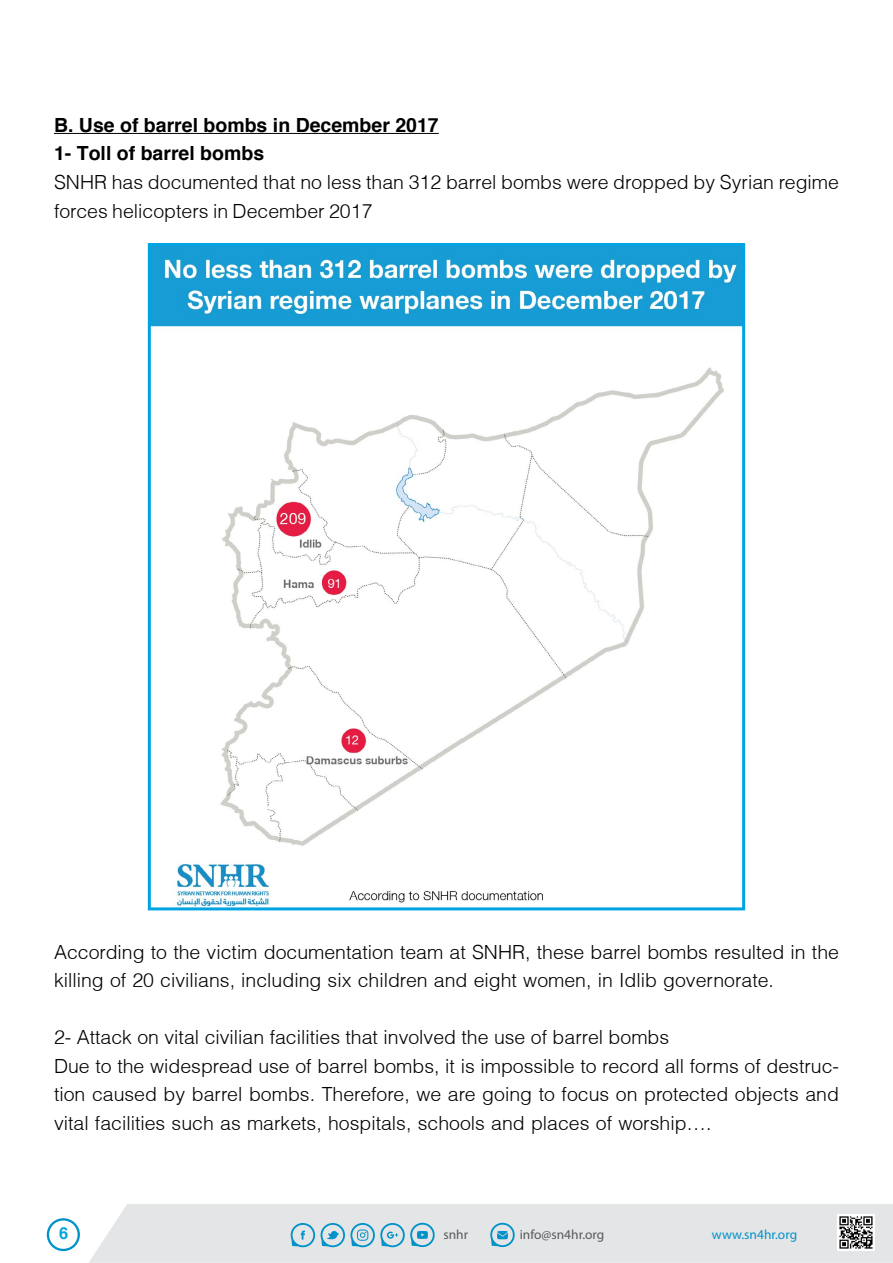
<style>
.page{position:relative;width:893px;height:1263px;background:#fff}
.page>*{position:absolute;margin:0;border:0;box-sizing:border-box;transform-origin:0 0}
.t1{font:300 19.5px/28.5px "Helvetica";color:#000}
.t2{font:700 19.5px/28.5px "Helvetica";color:#000}
.t3{font:700 16.5px "Helvetica";color:#00a4e2}
.t4{font:13.35px "Myriad Pro";color:#58595b}
.t5{font:13.35px "Myriad Pro";color:#0092c8}
</style>
<div class="page">
<div style="left:89px;top:1204px;width:804px;height:59px;background:#e4e5e6"></div>
<svg style="left:291px;top:1223px;width:24px;height:24px"></svg>
<svg style="left:321px;top:1223px;width:114px;height:24px;background:#a1ccdd"></svg>
<svg style="left:490px;top:1223px;width:25px;height:24px"></svg>
<img style="left:837px;top:1214px;width:37px;height:37px">
<svg style="left:47px;top:1218px;width:33px;height:33px"></svg>
<hr style="left:54px;top:133px;width:385px;height:1px;background:#000">
<img style="left:152px;top:247px;width:589px;height:659px">
<div style="left:148px;top:243px;width:597px;height:667px;border:3px solid #00a4e2"></div>
<p class="t2" style="left:54px;top:110px;width:386px">B. Use of barrel bombs in December 2017<br>1- Toll of barrel bombs</p>
<p class="t1" style="left:54px;top:168px;width:786px">SNHR has documented that no less than 312 barrel bombs were dropped by Syrian regime forces helicopters in December 2017</p>
<p class="t1" style="left:54px;top:937px;width:786px">According to the victim documentation team at SNHR, these barrel bombs resulted in the killing of 20 civilians, including six children and eight women in, Idlib governorate.</p>
<p class="t1" style="left:54px;top:1023px;width:617px">2- Attack on vital civilian facilities that involved the use of barrel bombs</p>
<p class="t1" style="left:54px;top:1051px;width:787px">Due to the widespread use of barrel bombs isit, impossible to record all forms of destruc-</p>
<p class="t1" style="left:54px;top:1108px;width:659px">vital facilities such as markets, hospitals, schools and places of worship....</p>
<p class="t1" style="left:54px;top:1080px;width:786px">tion caused by barrel bombs. Therefore, we are going to focus on protected objects and</p>
<p class="t3" style="left:59px;top:1223px;width:11px">6</p>
<p class="t4" style="left:443px;top:1226px;width:26px">snhr</p>
<p class="t4" style="left:520px;top:1226px;width:86px">info@sn4hr.org</p>
<p class="t5" style="left:712px;top:1226px;width:87px">www.sn4hr.org</p>
</div>
